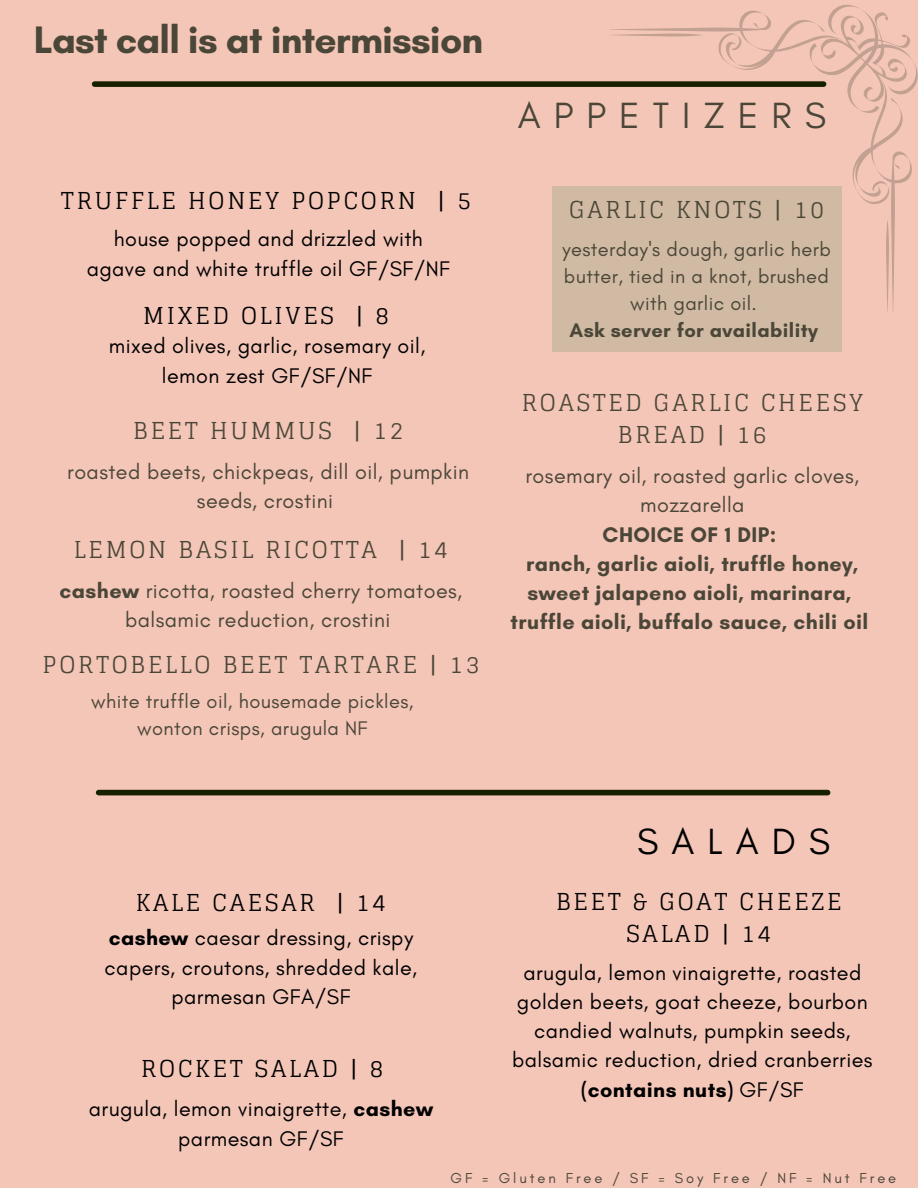
<style>
.page{position:relative;width:918px;height:1188px;background:#f4c6b8}
.page>*{position:absolute;margin:0;border:0;box-sizing:border-box;transform-origin:0 0}
.t1{font:700 39px "Glacial Indifference";letter-spacing:-.02em;color:#4b4738}
.t2{font:37.2px "Glacial Indifference";letter-spacing:.35em;color:#4b4738}
.t3{font:37.2px "Glacial Indifference";letter-spacing:.35em;color:#000}
.t4{font:23.4px/32.7px "Glegoo";letter-spacing:.12em;color:#4b4738;text-align:center}
.t5{font:23.4px/32.7px "Glegoo";letter-spacing:.12em;color:#000;text-align:center}
.t6{font:21.6px/29.2px "Glacial Indifference";letter-spacing:.02em;color:#000;text-align:center}
.t7{font:21.6px/29.2px "Glacial Indifference";letter-spacing:.02em;color:#4b4738;text-align:center}
.t8{font:700 21.6px/29.2px "Glacial Indifference";letter-spacing:.02em;color:#4b4738;text-align:center}
.t9{font:20.1px/27px "Glacial Indifference";letter-spacing:.02em;color:#4b4738;text-align:center}
.t10{font:700 20.1px "Glacial Indifference";letter-spacing:.02em;color:#4b4738}
.t11{font:14.7px "Glacial Indifference";letter-spacing:.2em;color:#4b4738}
.s1{font-weight:700}
</style>
<div class="page">
<div style="left:95px;top:81px;width:729px;height:6px;background:#172100"></div>
<div style="left:552px;top:186px;width:289px;height:166px;background:#d0baa3"></div>
<svg style="left:610px;top:5px;width:308px;height:308px"></svg>
<svg style="left:610px;top:34px;width:92px;height:3px"></svg>
<svg style="left:886px;top:220px;width:3px;height:93px"></svg>
<div style="left:99px;top:790px;width:729px;height:5px;background:#172100"></div>
<h1 class="t1" style="left:34px;top:16px;width:451px">Last call is at intermission</h1>
<p class="t5" style="left:61px;top:184px;width:411px">TRUFFLE HONEY POPCORN | 5</p>
<p class="t6" style="left:87px;top:224px;width:365px">house popped and drizzled with agave and white truffle oil GF/SF/NF</p>
<p class="t5" style="left:143px;top:299px;width:247px">MIXED OLIVES | 8</p>
<p class="t6" style="left:109px;top:331px;width:318px">mixed olives, garlic, rosemary oil, lemon zest GF/SF/NF</p>
<p class="t4" style="left:133px;top:414px;width:272px">BEET HUMMUS | 12</p>
<p class="t7" style="left:67px;top:456px;width:403px">roasted beets, chickpeas, dill oil, pumpkin seeds, crostini</p>
<p class="t4" style="left:74px;top:533px;width:376px">LEMON BASIL RICOTTA | 14</p>
<p class="t7" style="left:60px;top:575px;width:404px"><span class="s1">cashew</span> ricotta, roasted cherry tomatoes, balsamic reduction, crostini</p>
<p class="t4" style="left:43px;top:648px;width:438px">PORTOBELLO BEET TARTARE | 13</p>
<p class="t9" style="left:91px;top:687px;width:324px">white truffle oil, housemade pickles, wonton crisps, arugula NF</p>
<h2 class="t2" style="left:518px;top:93px;width:310px">APPETIZERS</h2>
<p class="t4" style="left:569px;top:193px;width:256px">GARLIC KNOTS | 10</p>
<p class="t9" style="left:562px;top:236px;width:270px">yesterday's dough, garlic herb butter, tied in a knot, brushed with garlic oil.</p>
<p class="t10" style="left:570px;top:318px;width:250px">Ask server for availability</p>
<p class="t4" style="left:522px;top:386px;width:343px">ROASTED GARLIC CHEESY<br>BREAD | 16</p>
<p class="t7" style="left:525px;top:461px;width:335px">rosemary oil, roasted garlic cloves, mozzarella</p>
<p class="t8" style="left:511px;top:519px;width:359px">CHOICE OF 1 DIP:<br>ranch, garlic aioli, truffle honey, sweet jalapeno aioli, marinara, truffle aioli, buffalo sauce, chili oil</p>
<p class="t5" style="left:136px;top:886px;width:252px">KALE CAESAR | 14</p>
<p class="t6" style="left:105px;top:923px;width:314px"><span class="s1">cashew</span> caesar dressing, crispy capers, croutons, shredded kale, parmesan GFA/SF</p>
<p class="t5" style="left:141px;top:1053px;width:244px">ROCKET SALAD | 8</p>
<p class="t6" style="left:89px;top:1094px;width:346px">arugula, lemon vinaigrette, <span class="s1">cashew </span>parmesan GF/SF</p>
<h2 class="t3" style="left:637px;top:818px;width:194px">SALADS</h2>
<p class="t5" style="left:556px;top:885px;width:287px">BEET &amp; GOAT CHEEZE<br>SALAD | 14</p>
<p class="t6" style="left:512px;top:957px;width:362px">arugula, lemon vinaigrette, roasted golden beets, goat cheeze, bourbon candied walnuts, pumpkin seeds, balsamic reduction, dried cranberries <span class="s1">(contains nuts)</span> GF/SF</p>
<p class="t11" style="left:451px;top:1169px;width:447px">GF = Gluten Free / SF = Soy Free / NF = Nut Free</p>
</div>
